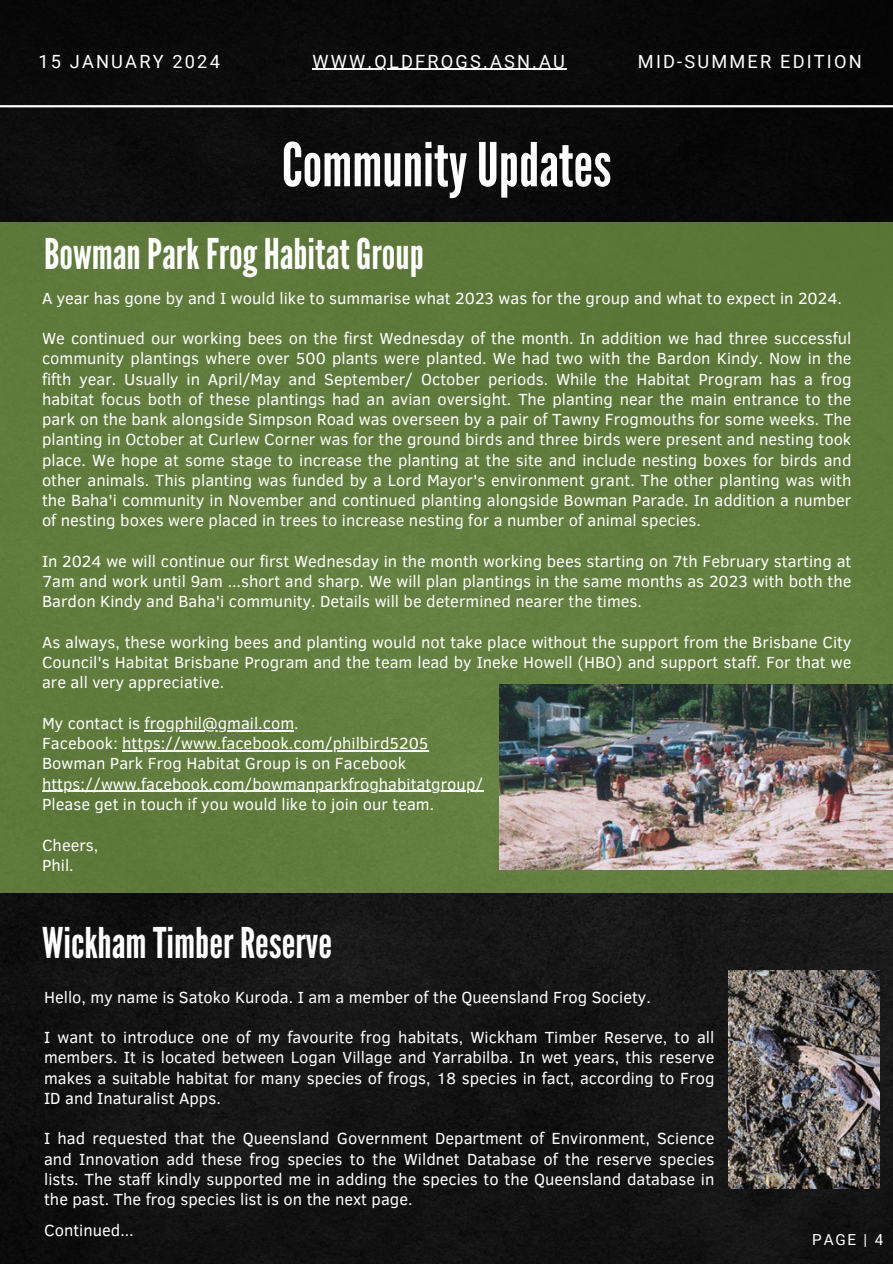
<style>
.page{position:relative;width:893px;height:1264px;background:#fff}
.page>*{position:absolute;margin:0;border:0;box-sizing:border-box;transform-origin:0 0}
.t1{font:60.3px "League Gothic";color:#fff}
.t2{font:42.3px "League Gothic";color:#fff}
.t3{font:18.15px "Roboto";letter-spacing:.12em;color:#fff}
.t4{font:16.5px/20.2px "Clear Sans";color:#fff;text-align:justify}
.t5{font:15.15px "Roboto";color:#fff}
</style>
<div class="page">
<img style="left:0;top:0;width:892px;height:1263px">
<hr style="left:0;top:105px;width:892px;height:2px;background:#fff">
<div style="left:0;top:222px;width:892px;height:670px;background:#617d3e"></div>
<hr style="left:144px;top:730px;width:150px;height:1px;background:#fff">
<hr style="left:122px;top:750px;width:306px;height:1px;background:#fff">
<hr style="left:42px;top:790px;width:441px;height:2px;background:#fff">
<img style="left:728px;top:970px;width:151px;height:218px">
<img style="left:499px;top:685px;width:393px;height:184px">
<hr style="left:312px;top:69px;width:255px;height:1px;background:#fff">
<p class="t3" style="left:38px;top:51px;width:183px">15 JANUARY 2024</p>
<p class="t3" style="left:312px;top:51px;width:254px">WWW.QLDFROGS.ASN.AU</p>
<p class="t3" style="left:638px;top:51px;width:225px">MID-SUMMER EDITION</p>
<p class="t1" style="left:282px;top:130px;width:331px">CommunityUpdates</p>
<p class="t2" style="left:44px;top:229px;width:381px">BowmanParkFrogHabitatGroup</p>
<p class="t4" style="left:42px;top:287px;width:801px">A year has gone by and I would like to summarise what 2023 was for the group and what to expect in 2024.</p>
<p class="t4" style="left:42px;top:327px;width:810px">We continued our working bees on the first Wednesday of the month. In addition we had three successful community plantings where over 500 plants were planted. We had two with the Bardon Kindy. Now in the fifth year. Usually in April/May and September/ October periods. While the Habitat Program has a frog habitat focus both of these plantings had an avian oversight. The planting near the main entrance to the park on the bank alongside Simpson Road was overseen by a pair of Tawny Frogmouths for some weeks. The planting in October at Curlew Corner was for the ground birds and three birds were present and nesting took place. We hope at some stage to increase the planting at the site and include nesting boxes for birds and other animals. This planting was funded by a Lord Mayor's environment grant. The other planting was with the Baha'i community in November and continued planting alongside Bowman Parade. In addition a number of nesting boxes were placed in trees to increase nesting for a number of animal species.</p>
<p class="t4" style="left:42px;top:550px;width:810px">In 2024 we will continue our first Wednesday in the month working bees starting on 7th February starting at 7am and work until 9am ...short and sharp. We will plan plantings in the same months as 2023 with both the Bardon Kindy and Baha'i community. Details will be determined nearer the times.</p>
<p class="t4" style="left:42px;top:631px;width:810px">As always, these working bees and planting would not take place without the support from the Brisbane City Council's Habitat Brisbane Program and the team lead by Ineke Howell (HBO) and support staff. For that we are all very appreciative.</p>
<p class="t4" style="left:42px;top:712px;width:258px">My contact is frogphil@gmail.com.</p>
<p class="t4" style="left:42px;top:732px;width:388px">Facebook: https://www.facebook.com/philbird5205</p>
<p class="t4" style="left:42px;top:752px;width:366px">Bowman Park Frog Habitat Group is on Facebook</p>
<p class="t4" style="left:42px;top:773px;width:443px">https://www.facebook.com/bowmanparkfroghabitatgroup/</p>
<p class="t4" style="left:42px;top:793px;width:393px">Please get in touch if you would like to join our team.</p>
<p class="t4" style="left:42px;top:833px;width:58px">Cheers,</p>
<p class="t4" style="left:42px;top:854px;width:33px">Phil.</p>
<p class="t2" style="left:42px;top:917px;width:291px">Wickham TimberReserve</p>
<p class="t4" style="left:44px;top:985px;width:608px">Hello, my name is Satoko Kuroda. I am a member of the Queensland Frog Society.</p>
<p class="t4" style="left:44px;top:1026px;width:671px">I want to introduce one of my favourite frog habitats, Wickham Timber Reserve, to all members. It is located between Logan Village and Yarrabilba. In wet years, this reserve makes a suitable habitat for many species of frogs, 18 species in fact, according to Frog ID and Inaturalist Apps.</p>
<p class="t4" style="left:44px;top:1127px;width:671px">I had requested that the Queensland Government Department of Environment, Science and Innovation add these frog species to the Wildnet Database of the reserve species lists. The staff kindly supported me in adding the species to the Queensland database in the past. The frog species list is on the next page.</p>
<p class="t4" style="left:44px;top:1219px;width:91px">Continued...</p>
<p class="t5" style="left:812px;top:1231px;width:72px">PAGE | 4</p>
</div>
